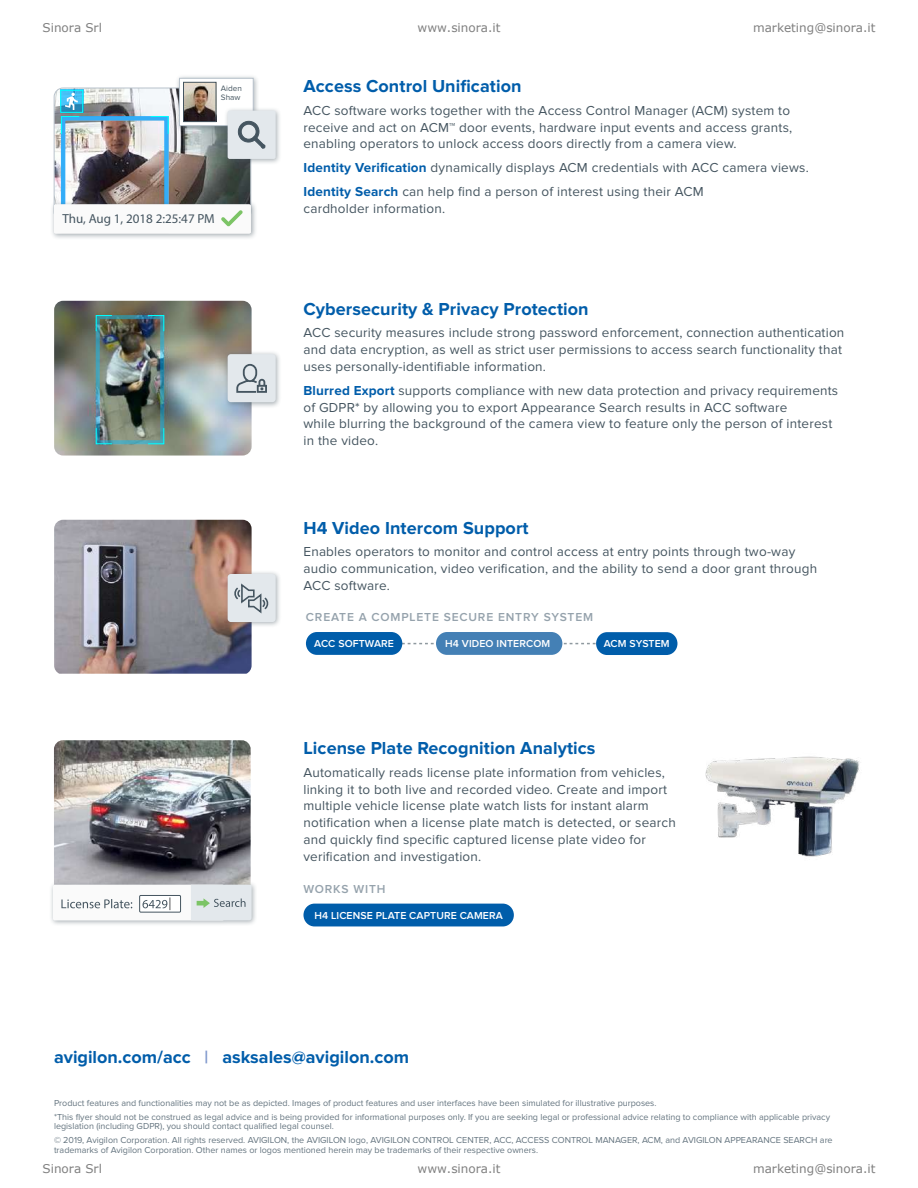
<style>
.page{position:relative;width:918px;height:1188px;background:#fff}
.page>*{position:absolute;margin:0;border:0;box-sizing:border-box;transform-origin:0 0}
.t1{font:700 18px "Proxima Nova";letter-spacing:.005em;color:#005daa}
.t2{font:13.5px/16.8px "Proxima Nova";letter-spacing:.015em;color:#455560}
.t3{font:13.05px "Myriad Pro";color:#455560}
.t4{font:12px "Verdana";color:#808080}
.t5{font:600 12px "Proxima Nova";letter-spacing:.07em;color:#95a2ac}
.t6{font:600 10.5px "Proxima Nova";letter-spacing:.01em;color:#fff}
.t7{font:9px/13.5px "Proxima Nova";color:#64747f}
.t8{font:8.1px/8.1px "Proxima Nova";color:#455560}
.s1{font-weight:700;color:#005daa}
.s2{color:#8099cd}
</style>
<div class="page">
<img style="left:54px;top:740px;width:197px;height:141px">
<div style="left:49px;top:881px;width:209px;height:46px;background:#455560;opacity:.47"></div>
<div style="left:53px;top:885px;width:171px;height:35px;background:#fafafa;border-radius:2px"></div>
<div style="left:140px;top:895px;width:41px;height:17px;background:#fff"></div>
<div style="left:140px;top:895px;width:41px;height:17px;border:1px solid #455560"></div>
<svg style="left:61px;top:899px;width:71px;height:9px"></svg>
<svg style="left:143px;top:898px;width:28px;height:12px"></svg>
<svg style="left:191px;top:885px;width:61px;height:35px;background:#dae1e2"></svg>
<img style="left:54px;top:520px;width:198px;height:154px">
<div style="left:175px;top:74px;width:85px;height:58px;background:#455560;opacity:.47"></div>
<div style="left:179px;top:78px;width:74px;height:48px;background:#fff;border:1px solid #b8c2cb"></div>
<img style="left:185px;top:84px;width:29px;height:9px">
<div style="left:183px;top:82px;width:33px;height:40px;border:1px solid #455560"></div>
<div style="left:224px;top:106px;width:58px;height:59px;background:#455560;opacity:.47"></div>
<div style="left:228px;top:111px;width:48px;height:48px;background:#e3e8ec;border-radius:2px"></div>
<svg style="left:62px;top:92px;width:19px;height:1px"></svg>
<div style="left:60px;top:90px;width:23px;height:23px;border:1px solid #0ff"></div>
<div style="left:50px;top:200px;width:207px;height:40px;background:#455560;opacity:.47"></div>
<img style="left:54px;top:93px;width:212px;height:141px">
<div style="left:303px;top:904px;width:211px;height:22px;background:#005daa;border-radius:11px"></div>
<img style="left:705px;top:756px;width:155px;height:101px">
<img style="left:54px;top:301px;width:198px;height:155px">
<img style="left:94px;top:313px;width:74px;height:133px">
<div style="left:224px;top:350px;width:58px;height:58px;background:#455560;opacity:.47"></div>
<div style="left:228px;top:354px;width:48px;height:48px;background:#e3e8ec;border-radius:3px"></div>
<svg style="left:236px;top:363px;width:31px;height:30px"></svg>
<div style="left:224px;top:570px;width:58px;height:58px;background:#455560;opacity:.47"></div>
<div style="left:228px;top:574px;width:48px;height:48px;background:#e3e8ec;border-radius:3px"></div>
<svg style="left:234px;top:583px;width:34px;height:31px"></svg>
<svg style="left:402px;top:643px;width:194px;height:1px"></svg>
<div style="left:306px;top:632px;width:96px;height:23px;background:#005daa;border-radius:11px"></div>
<div style="left:436px;top:632px;width:126px;height:23px;background:#4480b5;border-radius:11px"></div>
<div style="left:596px;top:632px;width:81px;height:23px;background:#005daa;border-radius:11px"></div>
<p class="t4" style="left:43px;top:19px;width:61px">Sinora Srl</p>
<p class="t4" style="left:418px;top:19px;width:84px">www.sinora.it</p>
<p class="t4" style="left:753px;top:19px;width:124px">marketing@sinora.it</p>
<p class="t8" style="left:221px;top:85px;width:22px">Aiden<br>Shaw</p>
<p class="t3" style="left:62px;top:211px;width:154px">Thu, Aug 1, 2018 2:25:47 PM</p>
<h1 class="t1" style="left:303px;top:76px;width:220px">Access Control Unification</h1>
<p class="t2" style="left:303px;top:102px;width:490px">ACC software works together with the Access Control Manager (ACM) system to receive and act on ACM™ door events, hardware input events and access grants, enabling operators to unlock access doors directly from a camera view.</p>
<p class="t2" style="left:303px;top:156px;width:507px;line-height:23.7px"><span class="s1">Identity Verification</span> dynamically displays ACM credentials with ACC camera views.<br><span class="s1">Identity Search</span> can help find a person of interest using their ACM</p>
<p class="t2" style="left:303px;top:200px;width:143px">cardholder information.</p>
<h1 class="t1" style="left:303px;top:299px;width:287px">Cybersecurity &amp; Privacy Protection</h1>
<p class="t2" style="left:303px;top:325px;width:542px">ACC security measures include strong password enforcement, connection authentication and data encryption, as well as strict user permissions to access search functionality that uses personally-identifiable information.</p>
<p class="t2" style="left:303px;top:382px;width:536px"><span class="s1">Blurred Export</span> supports compliance with new data protection and privacy requirements of GDPR* by allowing you to export Appearance Search results in ACC software<br>while blurring the background of the camera view to feature only the person of interest in the video.</p>
<h1 class="t1" style="left:303px;top:518px;width:227px">H4 Video Intercom Support</h1>
<p class="t2" style="left:303px;top:544px;width:515px">Enables operators to monitor and control access at entry points through two-way audio communication, video verification, and the ability to send a door grant through<br>ACC software.</p>
<p class="t5" style="left:306px;top:610px;width:289px">CREATE A COMPLETE SECURE ENTRY SYSTEM</p>
<p class="t6" style="left:314px;top:637px;width:81px">ACC SOFTWARE</p>
<p class="t6" style="left:445px;top:637px;width:107px">H4 VIDEO INTERCOM</p>
<p class="t6" style="left:604px;top:638px;width:67px">ACM SYSTEM</p>
<h1 class="t1" style="left:303px;top:738px;width:294px">License Plate Recognition Analytics</h1>
<p class="t2" style="left:303px;top:764px;width:374px">Automatically reads license plate information from vehicles, linking it to both live and recorded video. Create and import multiple vehicle license plate watch lists for instant alarm notification when a license plate match is detected, or search and quickly find specific captured license plate video for verification and investigation.</p>
<p class="t5" style="left:303px;top:883px;width:84px">WORKS WITH</p>
<p class="t6" style="left:314px;top:910px;width:190px">H4 LICENSE PLATE CAPTURE CAMERA</p>
<h1 class="t1" style="left:54px;top:1047px;width:357px">avigilon.com/acc <span class="s2">|</span> asksales@avigilon.com</h1>
<p class="t7" style="left:54px;top:1096px;width:778px">Product features and functionalities may not be as depicted. Images of product features and user interfaces have been simulated for illustrative purposes.<br>*This flyer should not be construed as legal advice and is being provided for informational purposes only. If you are seeking legal or professional advice relating to compliance with applicable privacy</p>
<p class="t7" style="left:54px;top:1120px;width:780px">legislation (including GDPR), you should contact qualified legal counsel.<br>© 2019, Avigilon Corporation. All rights reserved. AVIGILON, the AVIGILON logo, AVIGILON CONTROL CENTER, ACC, ACCESS CONTROL MANAGER, ACM, and AVIGILON APPEARANCE SEARCH are</p>
<p class="t7" style="left:54px;top:1143px;width:486px">trademarks of Avigilon Corporation. Other names or logos mentioned herein may be trademarks of their respective owners.</p>
<p class="t4" style="left:43px;top:1161px;width:61px">Sinora Srl</p>
<p class="t4" style="left:418px;top:1161px;width:84px">www.sinora.it</p>
<p class="t4" style="left:753px;top:1161px;width:124px">marketing@sinora.it</p>
</div>
